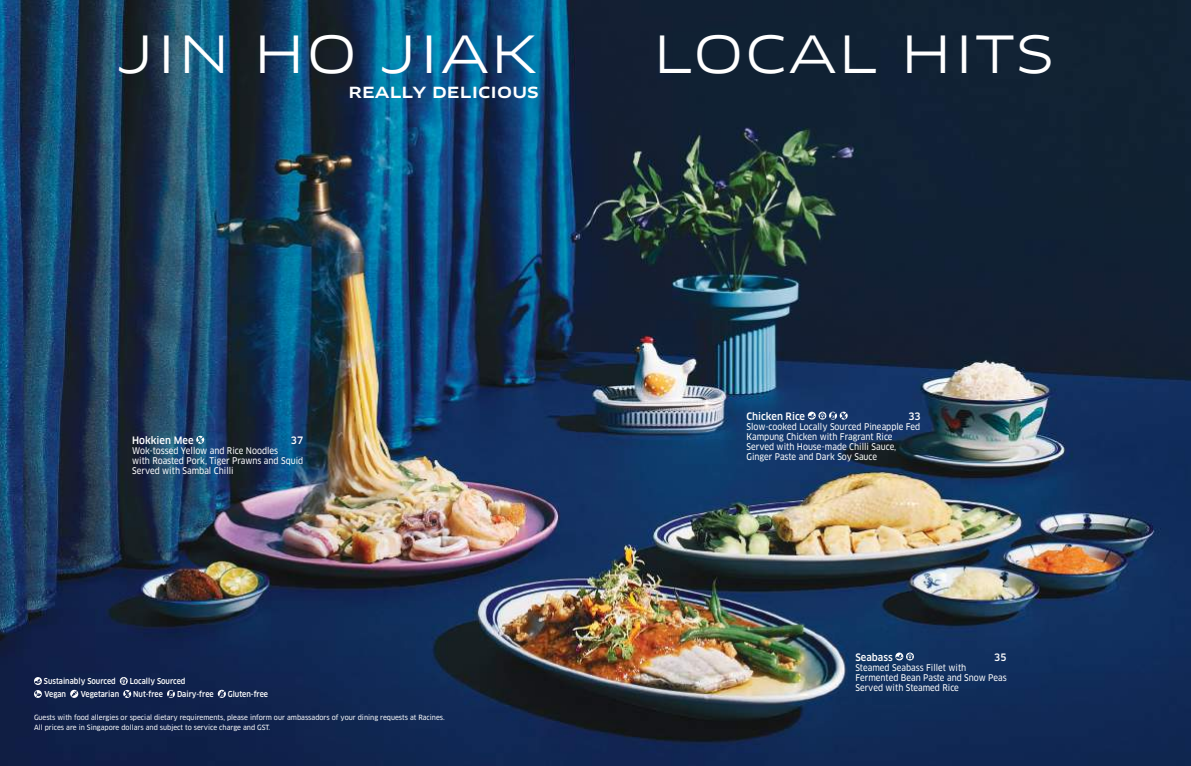
<style>
.page{position:relative;width:1191px;height:766px;background:#fff}
.page>*{position:absolute;margin:0;border:0;box-sizing:border-box;transform-origin:0 0}
.t1{font:50px "Clan OT Extd";letter-spacing:.01em;color:#fff;scale:.95 1}
.t2{font:500 15px "Clan OT Extd";letter-spacing:.01em;color:#fff;scale:.95 1}
.t3{font:500 10px "Clan OT";color:#fff;scale:.95 1}
.t4{font:9px/10px "Clan OT News";color:#fff;scale:.9 1}
.t5{font:500 8px "Clan OT";color:#fff;scale:.9 1}
.t6{font:7px/10px "Clan OT News";color:#fff;scale:.95 1}
</style>
<div class="page">
<img style="left:0;top:0;width:1191px;height:765px">
<svg style="left:808px;top:411px;width:39px;height:8px"></svg>
<svg style="left:196px;top:435px;width:8px;height:8px"></svg>
<svg style="left:895px;top:652px;width:19px;height:8px"></svg>
<svg style="left:34px;top:677px;width:8px;height:20px"></svg>
<svg style="left:70px;top:689px;width:8px;height:8px"></svg>
<svg style="left:120px;top:676px;width:11px;height:21px"></svg>
<svg style="left:167px;top:689px;width:8px;height:8px"></svg>
<svg style="left:218px;top:689px;width:8px;height:8px"></svg>
<h1 class="t1" style="left:116px;top:24px;width:446px">JIN HO JIAK</h1>
<h2 class="t2" style="left:348px;top:83px;width:202px">REALLY DELICIOUS</h2>
<h1 class="t1" style="left:652px;top:24px;width:424px">LOCAL HITS</h1>
<p class="t3" style="left:132px;top:434px;width:66px">Hokkien Mee</p>
<p class="t3" style="left:291px;top:434px;width:14px">37</p>
<p class="t4" style="left:132px;top:445px;width:192px">Wok-tossed Yellow and Rice Noodles<br>with Roasted Pork, Tiger Prawns and Squid<br>Served with Sambal Chilli</p>
<p class="t5" style="left:44px;top:676px;width:81px">Sustainably Sourced</p>
<p class="t5" style="left:130px;top:676px;width:63px">Locally Sourced</p>
<p class="t5" style="left:44px;top:689px;width:26px">Vegan</p>
<p class="t5" style="left:81px;top:689px;width:44px">Vegetarian</p>
<p class="t5" style="left:133px;top:689px;width:34px">Nut-free</p>
<p class="t5" style="left:177px;top:689px;width:42px">Dairy-free</p>
<p class="t5" style="left:228px;top:689px;width:46px">Gluten-free</p>
<p class="t6" style="left:34px;top:711px;width:434px">Guests with food allergies or special dietary requirements, please inform our ambassadors of your dining requests at Racines.<br>All prices are in Singapore dollars and subject to service charge and GST.</p>
<p class="t3" style="left:746px;top:410px;width:63px">Chicken Rice</p>
<p class="t3" style="left:908px;top:410px;width:14px">33</p>
<p class="t4" style="left:746px;top:421px;width:195px">Slow-cooked Locally Sourced Pineapple Fed Kampung Chicken with Fragrant Rice Served with House-made Chilli Sauce, Ginger Paste and Dark Soy Sauce</p>
<p class="t3" style="left:855px;top:650px;width:41px">Seabass</p>
<p class="t3" style="left:994px;top:650px;width:14px">35</p>
<p class="t4" style="left:855px;top:662px;width:170px">Steamed Seabass Fillet with<br>Fermented Bean Paste and Snow Peas<br>Served with Steamed Rice</p>
</div>
